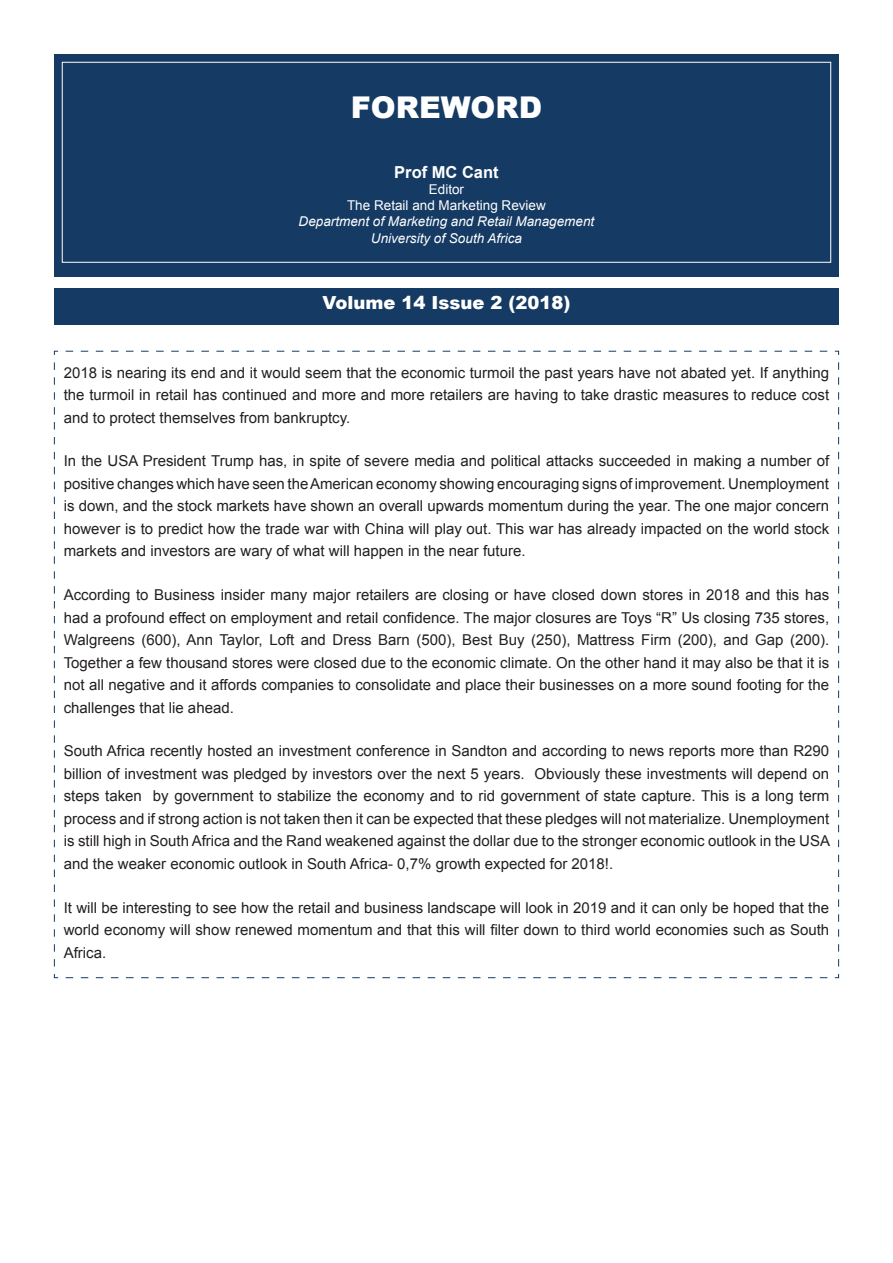
<style>
.page{position:relative;width:893px;height:1263px;background:#fff}
.page>*{position:absolute;margin:0;border:0;box-sizing:border-box;transform-origin:0 0}
.t1{font:900 30px "Arial";color:#fff}
.Author_email{font:900 18px "Arial";color:#fff}
.Author_name{font:700 16.5px "Arial";color:#fff}
.Abstract_new{font:15px/22.5px "Arial";color:#231f20;text-align:justify}
.Author_email-2{font:italic 13.5px "Arial";color:#fff}
.Author_email-3{font:13.5px "Arial";color:#fff}
</style>
<div class="page">
<div style="left:54px;top:54px;width:785px;height:209px;background:#153a63"></div>
<div style="left:54px;top:158px;width:785px;height:118px;background:#153a63"></div>
<svg style="left:54px;top:350px;width:785px;height:628px"></svg>
<div style="left:62px;top:62px;width:769px;height:201px;border:1px solid #fff"></div>
<div style="left:54px;top:289px;width:785px;height:36px;background:#153a63"></div>
<p class="t1" style="left:351px;top:86px;width:193px">FOREWORD</p>
<p class="Author_name" style="left:394px;top:161px;width:106px">Prof MC Cant</p>
<p class="Author_email-3" style="left:429px;top:180px;width:37px">Editor</p>
<p class="Author_email-3" style="left:347px;top:197px;width:200px">The Retail and Marketing Review</p>
<p class="Author_email-2" style="left:299px;top:213px;width:297px">Department of Marketing and Retail Management</p>
<p class="Author_email-2" style="left:371px;top:229px;width:153px">University of South Africa</p>
<p class="Author_email" style="left:322px;top:289px;width:250px">Volume 14 Issue 2 (2018)</p>
<p class="Abstract_new" style="left:64px;top:361px;width:767px">2018 is nearing its end and it would seem that the economic turmoil the past years have not abated yet. If anything the turmoil in retail has continued and more and more retailers are having to take drastic measures to reduce cost and to protect themselves from bankruptcy.</p>
<p class="Abstract_new" style="left:64px;top:450px;width:767px">In the USA President Trump has, in spite of severe media and political attacks succeeded in making a number of positive changes which have seen the American economy showing encouraging signs of improvement. Unemployment is down, and the stock markets have shown an overall upwards momentum during the year. The one major concern however is to predict how the trade war with China will play out. This war has already impacted on the world stock markets and investors are wary of what will happen in the near future.</p>
<p class="Abstract_new" style="left:64px;top:584px;width:767px">According to Business insider many major retailers are closing or have closed down stores in 2018 and this has had a profound effect on employment and retail confidence. The major closures are Toys “R” Us closing 735 stores, Walgreens (600), Ann Taylor, Loft and Dress Barn (500), Best Buy (250), Mattress Firm (200), and Gap (200).<br>Together a few thousand stores were closed due to the economic climate. On the other hand it may also be that it is not all negative and it affords companies to consolidate and place their businesses on a more sound footing for the challenges that lie ahead.</p>
<p class="Abstract_new" style="left:64px;top:740px;width:768px">South Africa recently hosted an investment conference in Sandton and according to news reports more than R290 billion of investment was pledged by investors over the next 5 years. Obviously these investments will depend on steps taken by government to stabilize the economy and to rid government of state capture. This is a long term process and if strong action is not taken then it can be expected that these pledges will not materialize. Unemployment is still high in South Africa and the Rand weakened against the dollar due to the stronger economic outlook in the USA and the weaker economic outlook in South Africa- 0,7% growth expected for 2018!.</p>
<p class="Abstract_new" style="left:64px;top:896px;width:767px">It will be interesting to see how the retail and business landscape will look in 2019 and it can only be hoped that the world economy will show renewed momentum and that this will filter down to third world economies such as South Africa.</p>
</div>
